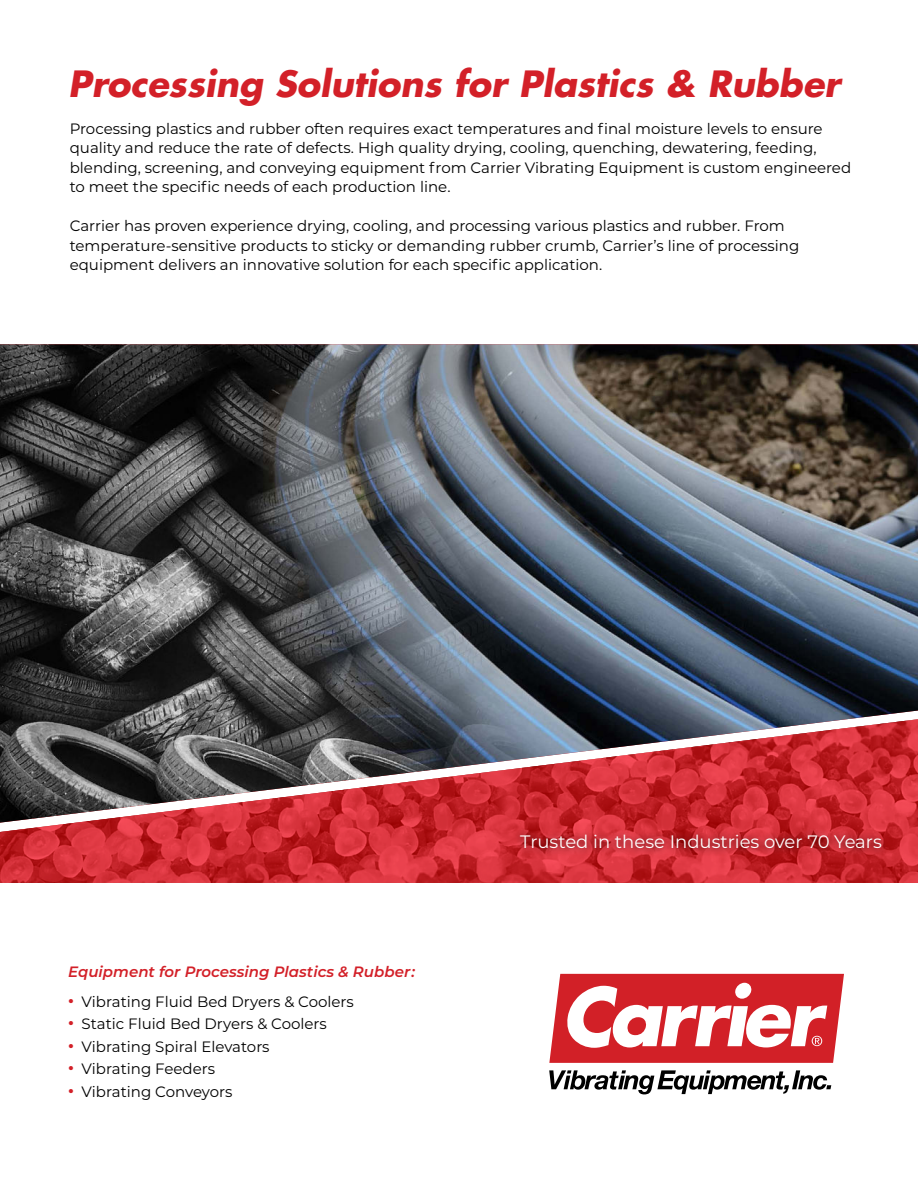
<style>
.page{position:relative;width:918px;height:1188px;background:#fff}
.page>*{position:absolute;margin:0;border:0;box-sizing:border-box;transform-origin:0 0}
.t1{font:italic 700 35.25px "Futura Std";color:#d32028}
.t2{font:18px "Montserrat";color:#fff}
.t3{font:15px/19.5px "Montserrat";color:#000}
.t4{font:italic 600 15px "Montserrat";color:#d32028}
.s1{font-family:"Arial";font-size:16.5px;color:#d32028}
</style>
<div class="page">
<svg style="left:0;top:823px;width:918px;height:60px;background:#ce2d35"></svg>
<svg style="left:549px;top:1070px;width:282px;height:24px"></svg>
<svg style="left:549px;top:974px;width:295px;height:89px"></svg>
<img style="left:0;top:344px;width:918px;height:479px">
<div style="left:513px;top:828px;width:376px;height:29px;background:#000;opacity:.67"></div>
<h1 class="t1" style="left:68px;top:67px;width:774px">Processing Solutions for Plastics &amp; Rubber</h1>
<p class="t3" style="left:70px;top:119px;width:783px">Processing plastics and rubber often requires exact temperatures and final moisture levels to ensure quality and reduce the rate of defects. High quality drying, cooling, quenching, dewatering, feeding, blending, screening, and conveying equipment from Carrier Vibrating Equipment is custom engineered to meet the specific needs of each production line.</p>
<p class="t3" style="left:70px;top:217px;width:731px">Carrier has proven experience drying, cooling, and processing various plastics and rubber. From temperature-sensitive products to sticky or demanding rubber crumb, Carrier’s line of processing equipment delivers an innovative solution for each specific application.</p>
<p class="t4" style="left:68px;top:965px;width:349px">Equipment for Processing Plastics &amp; Rubber:</p>
<p class="t3" style="left:68px;top:992px;width:287px"><span class="s1">•</span> Vibrating Fluid Bed Dryers &amp; Coolers</p>
<p class="t3" style="left:68px;top:1015px;width:260px"><span class="s1">•</span> Static Fluid Bed Dryers &amp; Coolers</p>
<p class="t3" style="left:68px;top:1037px;width:203px"><span class="s1">•</span> Vibrating Spiral Elevators</p>
<p class="t3" style="left:68px;top:1060px;width:149px"><span class="s1">•</span> Vibrating Feeders</p>
<p class="t3" style="left:68px;top:1082px;width:166px"><span class="s1">•</span> Vibrating Conveyors</p>
<p class="t2" style="left:520px;top:833px;width:363px">Trusted in these Industries over 70 Years</p>
</div>
